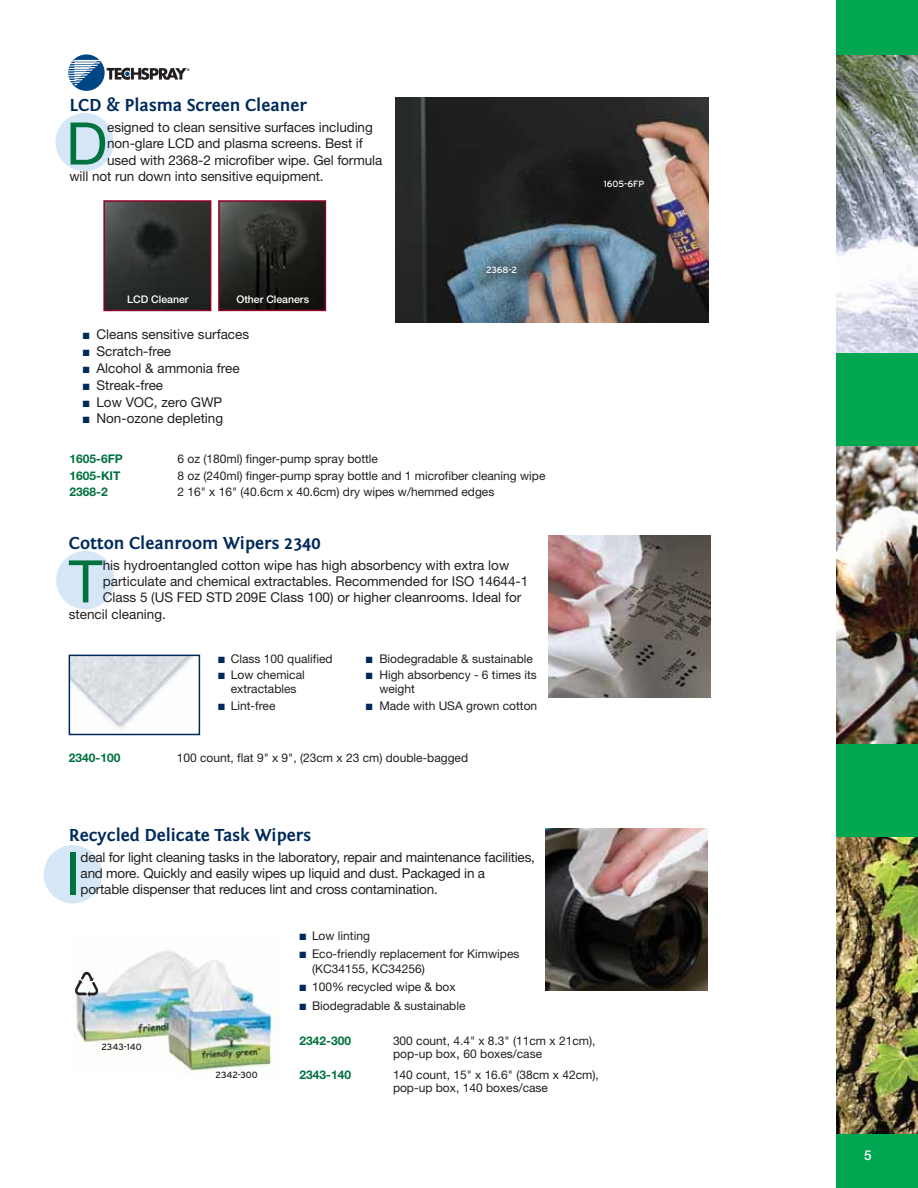
<style>
.page{position:relative;width:918px;height:1188px;background:#fff}
.page>*{position:absolute;margin:0;border:0;box-sizing:border-box;transform-origin:0 0}
.t1{font:58.8px "Helvetica Neue";color:#00723e}
.t2{font:700 18px "Fontin Sans";color:#002a5c}
.t3{font:13.5px/16.2px "Helvetica Neue";letter-spacing:-.005em;color:#231f20}
.t4{font:500 13.5px "Helvetica Neue";color:#fff}
.t5{font:12px/13.5px "Helvetica Neue";color:#231f20}
.t6{font:700 12px "Helvetica Neue";color:#00723e}
.t7{font:500 10.5px "Helvetica Neue";color:#fff}
.t8{font:9px "Interstate";color:#231f20}
.t9{font:9px "Interstate";color:#fff}
.s1{color:#002a5c}
.s2{font-size:13.5px}
</style>
<div class="page">
<div style="left:55px;top:113px;width:59px;height:58px;background:#d5e7f7;border-radius:50%"></div>
<div style="left:44px;top:845px;width:58px;height:58px;background:#d5e7f7;border-radius:50%"></div>
<img style="left:74px;top:951px;width:206px;height:121px">
<svg style="left:75px;top:972px;width:23px;height:25px"></svg>
<img style="left:395px;top:98px;width:313px;height:225px">
<img style="left:106px;top:203px;width:102px;height:105px">
<div style="left:103px;top:200px;width:108px;height:111px;border:2px solid #900027"></div>
<img style="left:221px;top:203px;width:102px;height:105px">
<div style="left:218px;top:200px;width:108px;height:111px;border:2px solid #900027"></div>
<div style="left:56px;top:551px;width:59px;height:58px;background:#d5e7f7;border-radius:50%"></div>
<img style="left:548px;top:536px;width:162px;height:162px">
<img style="left:72px;top:658px;width:121px;height:70px">
<div style="left:69px;top:655px;width:131px;height:80px;border:2px solid #002a5c"></div>
<div style="left:836px;top:0;width:82px;height:1188px;background:#00a650"></div>
<img style="left:836px;top:446px;width:82px;height:297px">
<img style="left:836px;top:837px;width:82px;height:297px">
<img style="left:836px;top:55px;width:82px;height:297px">
<svg style="left:68px;top:54px;width:121px;height:37px"></svg>
<img style="left:546px;top:828px;width:162px;height:162px">
<h2 class="t2" style="left:69px;top:98px;width:239px">LCD &amp; Plasma Screen Cleaner</h2>
<h1 class="t1" style="left:66px;top:123px;width:43px">D</h1>
<p class="t3" style="left:107px;top:121px;width:267px">esigned to clean sensitive surfaces including</p>
<p class="t3" style="left:107px;top:137px;width:257px">non-glare LCD and plasma screens. Best if</p>
<p class="t3" style="left:107px;top:153px;width:277px">used with 2368-2 microfiber wipe. Gel formula</p>
<p class="t3" style="left:69px;top:169px;width:256px">will not run down into sensitive equipment.</p>
<p class="t7" style="left:127px;top:295px;width:63px">LCD Cleaner</p>
<p class="t7" style="left:236px;top:295px;width:74px">Other Cleaners</p>
<p class="t9" style="left:486px;top:267px;width:33px">2368-2</p>
<p class="t3" style="left:83px;top:328px;width:168px"><span class="s1">■</span> Cleans sensitive surfaces</p>
<p class="t3" style="left:83px;top:344px;width:90px"><span class="s1">■</span> Scratch-free</p>
<p class="t3" style="left:83px;top:361px;width:158px"><span class="s1">■</span> Alcohol &amp; ammonia free</p>
<p class="t3" style="left:83px;top:378px;width:82px"><span class="s1">■</span> Streak-free</p>
<p class="t3" style="left:83px;top:395px;width:141px"><span class="s1">■</span> Low VOC, zero GWP</p>
<p class="t3" style="left:83px;top:412px;width:142px"><span class="s1">■</span> Non-ozone depleting</p>
<p class="t6" style="left:69px;top:455px;width:55px">1605-6FP</p>
<p class="t5" style="left:177px;top:454px;width:202px">6 oz (180ml) finger-pump spray bottle</p>
<p class="t6" style="left:69px;top:471px;width:53px">1605-KIT</p>
<p class="t5" style="left:177px;top:470px;width:369px">8 oz (240ml) finger-pump spray bottle and 1 microfiber cleaning wipe</p>
<p class="t6" style="left:69px;top:488px;width:40px">2368-2</p>
<p class="t5" style="left:177px;top:487px;width:318px">2 16" x 16" (40.6cm x 40.6cm) dry wipes w/hemmed edges</p>
<h2 class="t2" style="left:69px;top:536px;width:253px">Cotton Cleanroom Wipers 2340</h2>
<h1 class="t1" style="left:69px;top:560px;width:35px">T</h1>
<p class="t3" style="left:103px;top:558px;width:408px">his hydroentangled cotton wipe has high absorbency with extra low</p>
<p class="t3" style="left:103px;top:575px;width:427px">particulate and chemical extractables. Recommended for ISO 14644-1</p>
<p class="t3" style="left:103px;top:591px;width:420px">Class 5 (US FED STD 209E Class 100) or higher cleanrooms. Ideal for</p>
<p class="t3" style="left:69px;top:607px;width:98px">stencil cleaning.</p>
<p class="t5" style="left:218px;top:653px;width:116px"><span class="s1">■</span> Class 100 qualified</p>
<p class="t5" style="left:366px;top:653px;width:169px"><span class="s1">■</span> Biodegradable &amp; sustainable</p>
<p class="t5" style="left:218px;top:670px;width:88px"><span class="s1">■</span> Low chemical</p>
<p class="t5" style="left:366px;top:670px;width:172px"><span class="s1">■</span> High absorbency - 6 times its</p>
<p class="t5" style="left:231px;top:683px;width:67px">extractables</p>
<p class="t5" style="left:379px;top:683px;width:37px">weight</p>
<p class="t5" style="left:218px;top:700px;width:59px"><span class="s1">■</span> Lint-free</p>
<p class="t5" style="left:366px;top:700px;width:173px"><span class="s1">■</span> Made with USA grown cotton</p>
<p class="t6" style="left:69px;top:754px;width:53px">2340-100</p>
<p class="t5" style="left:177px;top:752px;width:293px">100 count, flat 9" x 9", (23cm x 23 cm) double-bagged</p>
<p class="t9" style="left:604px;top:181px;width:42px">1605-6FP</p>
<h2 class="t2" style="left:69px;top:828px;width:244px">Recycled Delicate Task Wipers</h2>
<h1 class="t1" style="left:65px;top:852px;width:17px">I</h1>
<p class="t3" style="left:81px;top:850px;width:456px">deal for light cleaning tasks in the laboratory, repair and maintenance facilities, and more. Quickly and easily wipes up liquid and dust. Packaged in a portable dispenser that reduces lint and cross contamination.</p>
<p class="t5" style="left:300px;top:930px;width:72px"><span class="s1">■</span> Low linting</p>
<p class="t5" style="left:312px;top:947px;width:209px;line-height:15px;text-indent:-12px"><span class="s1">■</span> Eco-friendly replacement for Kimwipes (KC34155, KC34256)</p>
<p class="t5" style="left:300px;top:981px;width:158px"><span class="s1">■</span> 100% recycled wipe &amp; box</p>
<p class="t5" style="left:300px;top:1000px;width:167px"><span class="s1">■</span> Biodegradable &amp; sustainable</p>
<p class="t6" style="left:300px;top:1036px;width:53px">2342-300</p>
<p class="t5" style="left:393px;top:1035px;width:204px">300 count, 4.4" x 8.3" (11cm x 21cm), pop-up box<span class="s2">,</span> 60 boxes/case</p>
<p class="t6" style="left:300px;top:1070px;width:53px">2343-140</p>
<p class="t5" style="left:393px;top:1069px;width:207px">140 count, 15" x 16.6" (38cm x 42cm), pop-up box, 140 boxes/case</p>
<p class="t8" style="left:101px;top:1044px;width:42px">2343-140</p>
<p class="t8" style="left:216px;top:1071px;width:44px">2342-300</p>
<p class="t4" style="left:864px;top:1150px;width:9px">5</p>
</div>
